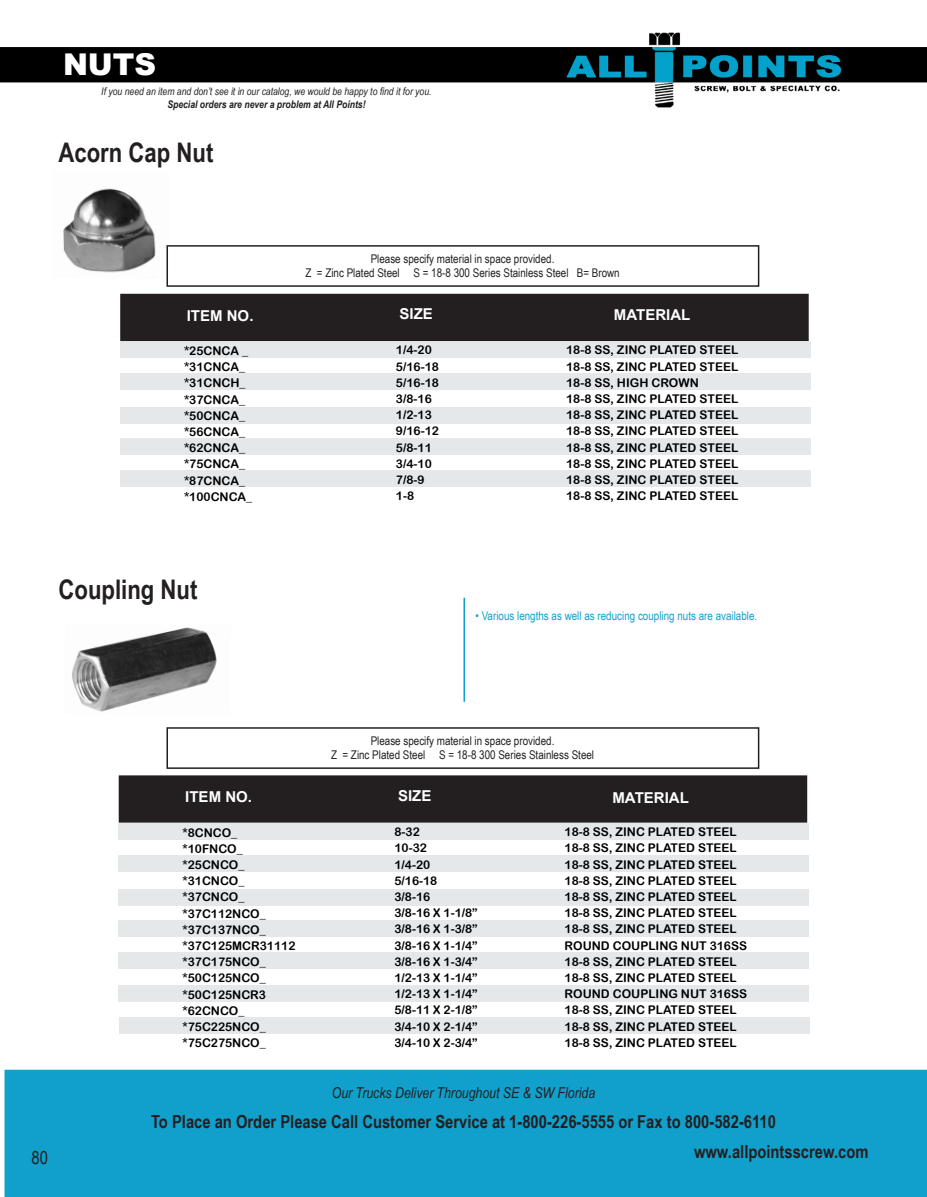
<style>
.page{position:relative;width:927px;height:1197px;background:#fff}
.page>*{position:absolute;margin:0;border:0;box-sizing:border-box;transform-origin:0 0}
.t1{font:900 30px "Arial";color:#fff}
.t2{font:700 27px "Arial Narrow";color:#231f20}
.t3{font:700 18px "Arial Narrow";color:#231f20}
.t4{font:18px "Arial Narrow";color:#231f20}
.t5{font:italic 15px "Arial Narrow";color:#231f20}
.t6{font:700 15px "Arial";color:#fff}
.t7{font:12px "Arial Rounded MT Bold";color:#000}
.t8{font:12px "Arial Narrow";color:#231f20}
.t9{font:12px "Arial Narrow";color:#11a0cb}
.t10{font:italic 10.5px "Arial Narrow";color:#231f20}
.t11{font:italic 700 10.5px "Arial Narrow";color:#231f20}
</style>
<div class="page">
<div style="left:4px;top:1070px;width:923px;height:127px;background:#11a0cb"></div>
<img style="left:0;top:32px;width:927px;height:76px">
<div style="left:119px;top:1017px;width:690px;height:17px;background:#e6e7e9"></div>
<div style="left:118px;top:985px;width:691px;height:17px;background:#e6e7e9"></div>
<div style="left:120px;top:438px;width:690px;height:17px;background:#e6e7e9"></div>
<div style="left:120px;top:470px;width:690px;height:17px;background:#e6e7e9"></div>
<div style="left:120px;top:341px;width:690px;height:17px;background:#e6e7e9"></div>
<div style="left:121px;top:295px;width:687px;height:45px;background:#231f20"></div>
<div style="left:120px;top:294px;width:689px;height:47px;border:2px solid #231f20"></div>
<div style="left:120px;top:374px;width:690px;height:16px;background:#e6e7e9"></div>
<div style="left:120px;top:407px;width:690px;height:17px;background:#e6e7e9"></div>
<div style="left:118px;top:920px;width:691px;height:17px;background:#e6e7e9"></div>
<div style="left:118px;top:952px;width:691px;height:17px;background:#e6e7e9"></div>
<div style="left:119px;top:823px;width:690px;height:17px;background:#e6e7e9"></div>
<div style="left:119px;top:776px;width:687px;height:46px;background:#231f20"></div>
<div style="left:119px;top:775px;width:688px;height:48px;border:2px solid #231f20"></div>
<div style="left:119px;top:855px;width:690px;height:17px;background:#e6e7e9"></div>
<div style="left:119px;top:889px;width:690px;height:16px;background:#e6e7e9"></div>
<img style="left:63px;top:188px;width:93px;height:85px">
<div style="left:166px;top:245px;width:593px;height:42px;border:2px solid #231f20"></div>
<img style="left:71px;top:627px;width:146px;height:85px">
<div style="left:166px;top:727px;width:593px;height:42px;border:2px solid #231f20"></div>
<hr style="left:464px;top:598px;width:1px;height:104px;background:#11a0cb">
<p class="t1" style="left:63px;top:43px;width:95px">NUTS</p>
<p class="t10" style="left:101px;top:84px;width:332px">If you need an item and don’t see it in our catalog, we would be happy to find it for you.</p>
<p class="t11" style="left:167px;top:96px;width:200px">Special orders are never a problem at All Points!</p>
<p class="t2" style="left:58px;top:132px;width:156px">Acorn Cap Nut</p>
<p class="t8" style="left:371px;top:250px;width:185px">Please specify material in space provided.</p>
<p class="t8" style="left:305px;top:264px;width:316px">Z = Zinc Plated Steel S = 18-8 300 Series Stainless Steel B= Brown</p>
<p class="t6" style="left:187px;top:305px;width:68px">ITEM NO.</p>
<p class="t6" style="left:400px;top:304px;width:35px">SIZE</p>
<p class="t6" style="left:614px;top:305px;width:78px">MATERIAL</p>
<p class="t7" style="left:184px;top:344px;width:66px">*25CNCA _</p>
<p class="t7" style="left:184px;top:360px;width:63px">*31CNCA_</p>
<p class="t7" style="left:184px;top:376px;width:63px">*31CNCH_</p>
<p class="t7" style="left:184px;top:392px;width:63px">*37CNCA_</p>
<p class="t7" style="left:184px;top:408px;width:63px">*50CNCA_</p>
<p class="t7" style="left:184px;top:425px;width:63px">*56CNCA_</p>
<p class="t7" style="left:184px;top:441px;width:63px">*62CNCA_</p>
<p class="t7" style="left:184px;top:457px;width:63px">*75CNCA_</p>
<p class="t7" style="left:184px;top:473px;width:63px">*87CNCA_</p>
<p class="t7" style="left:184px;top:489px;width:70px">*100CNCA_</p>
<p class="t7" style="left:396px;top:343px;width:37px">1/4-20</p>
<p class="t7" style="left:396px;top:359px;width:45px">5/16-18</p>
<p class="t7" style="left:396px;top:376px;width:45px">5/16-18</p>
<p class="t7" style="left:396px;top:392px;width:37px">3/8-16</p>
<p class="t7" style="left:396px;top:408px;width:37px">1/2-13</p>
<p class="t7" style="left:396px;top:424px;width:45px">9/16-12</p>
<p class="t7" style="left:396px;top:440px;width:37px">5/8-11</p>
<p class="t7" style="left:396px;top:457px;width:37px">3/4-10</p>
<p class="t7" style="left:396px;top:473px;width:30px">7/8-9</p>
<p class="t7" style="left:396px;top:489px;width:20px">1-8</p>
<p class="t7" style="left:566px;top:343px;width:174px">18-8 SS, ZINC PLATED STEEL</p>
<p class="t7" style="left:566px;top:359px;width:174px">18-8 SS, ZINC PLATED STEEL</p>
<p class="t7" style="left:566px;top:376px;width:134px">18-8 SS, HIGH CROWN</p>
<p class="t7" style="left:566px;top:392px;width:174px">18-8 SS, ZINC PLATED STEEL</p>
<p class="t7" style="left:566px;top:408px;width:174px">18-8 SS, ZINC PLATED STEEL</p>
<p class="t7" style="left:566px;top:424px;width:174px">18-8 SS, ZINC PLATED STEEL</p>
<p class="t7" style="left:566px;top:440px;width:174px">18-8 SS, ZINC PLATED STEEL</p>
<p class="t7" style="left:566px;top:457px;width:174px">18-8 SS, ZINC PLATED STEEL</p>
<p class="t7" style="left:566px;top:473px;width:174px">18-8 SS, ZINC PLATED STEEL</p>
<p class="t7" style="left:566px;top:489px;width:174px">18-8 SS, ZINC PLATED STEEL</p>
<p class="t2" style="left:58px;top:569px;width:140px">Coupling Nut</p>
<p class="t9" style="left:476px;top:607px;width:283px">• Various lengths as well as reducing coupling nuts are available.</p>
<p class="t4" style="left:32px;top:1144px;width:18px">80</p>
<p class="t8" style="left:371px;top:732px;width:185px">Please specify material in space provided.</p>
<p class="t8" style="left:331px;top:746px;width:265px">Z = Zinc Plated Steel S = 18-8 300 Series Stainless Steel</p>
<p class="t6" style="left:185px;top:787px;width:68px">ITEM NO.</p>
<p class="t6" style="left:398px;top:786px;width:35px">SIZE</p>
<p class="t6" style="left:612px;top:788px;width:78px">MATERIAL</p>
<p class="t7" style="left:183px;top:825px;width:56px">*8CNCO_</p>
<p class="t7" style="left:183px;top:841px;width:62px">*10FNCO_</p>
<p class="t7" style="left:183px;top:858px;width:63px">*25CNCO_</p>
<p class="t7" style="left:183px;top:874px;width:63px">*31CNCO_</p>
<p class="t7" style="left:183px;top:890px;width:63px">*37CNCO_</p>
<p class="t7" style="left:183px;top:906px;width:85px">*37C112NCO_</p>
<p class="t7" style="left:183px;top:922px;width:85px">*37C137NCO_</p>
<p class="t7" style="left:183px;top:939px;width:114px">*37C125MCR31112</p>
<p class="t7" style="left:183px;top:955px;width:85px">*37C175NCO_</p>
<p class="t7" style="left:183px;top:971px;width:85px">*50C125NCO_</p>
<p class="t7" style="left:183px;top:987px;width:85px">*50C125NCR3</p>
<p class="t7" style="left:183px;top:1003px;width:63px">*62CNCO_</p>
<p class="t7" style="left:183px;top:1020px;width:85px">*75C225NCO_</p>
<p class="t7" style="left:183px;top:1036px;width:85px">*75C275NCO_</p>
<p class="t7" style="left:565px;top:825px;width:174px">18-8 SS, ZINC PLATED STEEL</p>
<p class="t7" style="left:565px;top:841px;width:174px">18-8 SS, ZINC PLATED STEEL</p>
<p class="t7" style="left:565px;top:857px;width:174px">18-8 SS, ZINC PLATED STEEL</p>
<p class="t7" style="left:565px;top:873px;width:174px">18-8 SS, ZINC PLATED STEEL</p>
<p class="t7" style="left:565px;top:890px;width:174px">18-8 SS, ZINC PLATED STEEL</p>
<p class="t7" style="left:565px;top:906px;width:174px">18-8 SS, ZINC PLATED STEEL</p>
<p class="t7" style="left:565px;top:922px;width:174px">18-8 SS, ZINC PLATED STEEL</p>
<p class="t7" style="left:565px;top:938px;width:184px">ROUND COUPLING NUT 316SS</p>
<p class="t7" style="left:565px;top:954px;width:174px">18-8 SS, ZINC PLATED STEEL</p>
<p class="t7" style="left:565px;top:971px;width:174px">18-8 SS, ZINC PLATED STEEL</p>
<p class="t7" style="left:565px;top:987px;width:184px">ROUND COUPLING NUT 316SS</p>
<p class="t7" style="left:565px;top:1003px;width:174px">18-8 SS, ZINC PLATED STEEL</p>
<p class="t7" style="left:565px;top:1019px;width:174px">18-8 SS, ZINC PLATED STEEL</p>
<p class="t7" style="left:565px;top:1035px;width:174px">18-8 SS, ZINC PLATED STEEL</p>
<p class="t7" style="left:394px;top:825px;width:27px">8-32</p>
<p class="t7" style="left:394px;top:841px;width:34px">10-32</p>
<p class="t7" style="left:394px;top:857px;width:37px">1/4-20</p>
<p class="t7" style="left:394px;top:873px;width:45px">5/16-18</p>
<p class="t7" style="left:394px;top:890px;width:37px">3/8-16</p>
<p class="t7" style="left:394px;top:906px;width:85px">3/8-16 X 1-1/8”</p>
<p class="t7" style="left:394px;top:922px;width:85px">3/8-16 X 1-3/8”</p>
<p class="t7" style="left:394px;top:938px;width:85px">3/8-16 X 1-1/4”</p>
<p class="t7" style="left:394px;top:954px;width:85px">3/8-16 X 1-3/4”</p>
<p class="t7" style="left:394px;top:971px;width:85px">1/2-13 X 1-1/4”</p>
<p class="t7" style="left:394px;top:987px;width:85px">1/2-13 X 1-1/4”</p>
<p class="t7" style="left:394px;top:1003px;width:85px">5/8-11 X 2-1/8”</p>
<p class="t7" style="left:394px;top:1019px;width:85px">3/4-10 X 2-1/4”</p>
<p class="t7" style="left:394px;top:1035px;width:85px">3/4-10 X 2-3/4”</p>
<p class="t5" style="left:332px;top:1083px;width:265px">Our Trucks Deliver Throughout SE &amp; SW Florida</p>
<p class="t3" style="left:151px;top:1108px;width:626px">To Place an Order Please Call Customer Service at 1-800-226-5555 or Fax to 800-582-6110</p>
<p class="t3" style="left:694px;top:1138px;width:176px">www.allpointsscrew.com</p>
</div>
